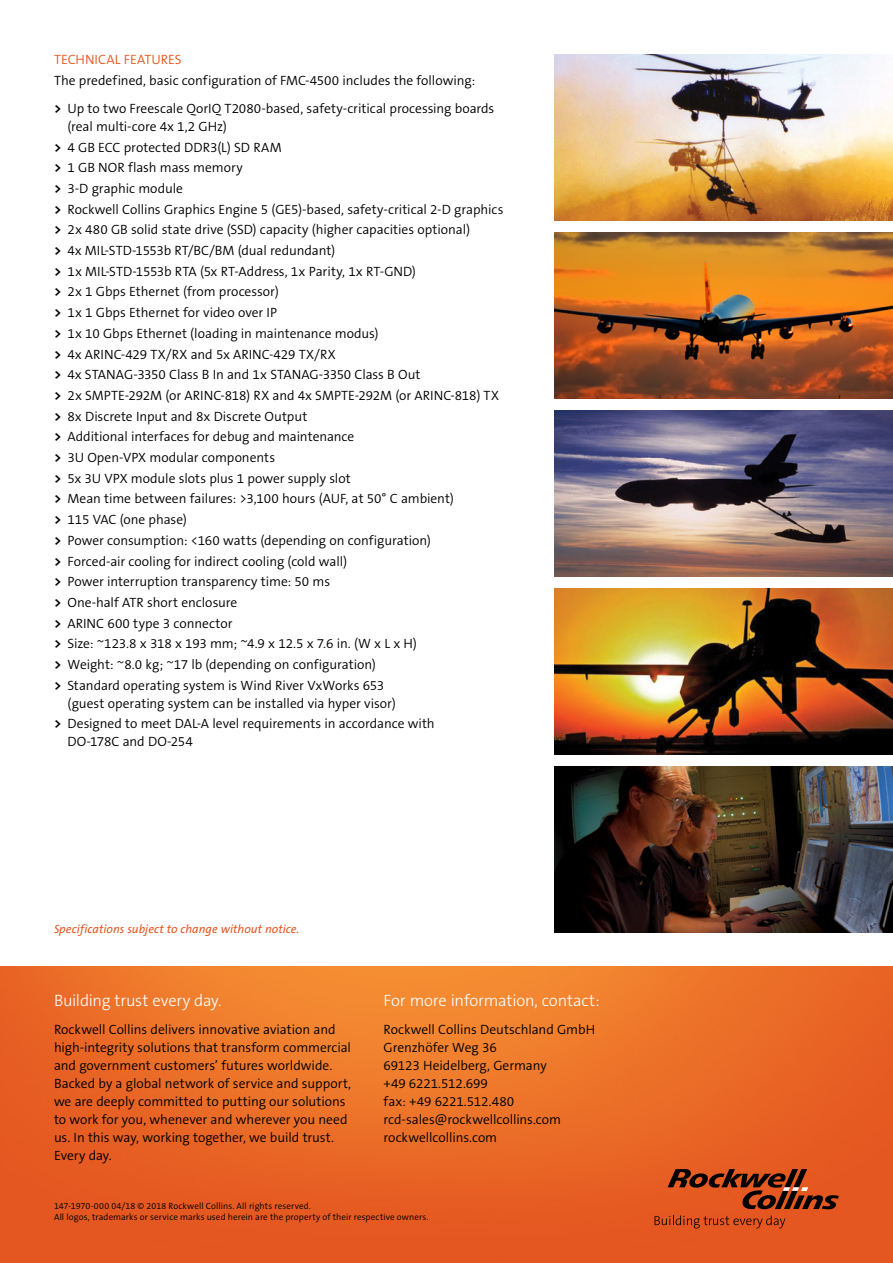
<style>
.page{position:relative;width:893px;height:1263px;background:#fff}
.page>*{position:absolute;margin:0;border:0;box-sizing:border-box;transform-origin:0 0}
.t1{font:300 16.5px "The Sans B3";letter-spacing:-.01em;color:#fff}
.t2{font:300 13.5px/20.7px "The Sans B4";letter-spacing:-.005em;color:#000}
.t3{font:300 13.5px "The Sans B4";color:#e45620}
.t4{font:italic 12px "The Sans B5 Plain";letter-spacing:.005em;color:#e45620}
.t5{font:300 9px/10.8px "The Sans B4";letter-spacing:.01em;color:#000}
.s1{font-family:"The Sans B7";font-weight:700}
</style>
<div class="page">
<img style="left:0;top:966px;width:893px;height:297px">
<svg style="left:655px;top:1215px;width:130px;height:13px;background:#c0491b"></svg>
<svg style="left:668px;top:1169px;width:171px;height:40px;background:#9d3e18"></svg>
<img style="left:554px;top:232px;width:339px;height:166px">
<img style="left:554px;top:54px;width:339px;height:166px">
<img style="left:554px;top:588px;width:339px;height:166px">
<img style="left:554px;top:410px;width:339px;height:166px">
<img style="left:554px;top:766px;width:339px;height:166px">
<p class="t3" style="left:54px;top:51px;width:129px">TECHNICAL FEATURES</p>
<p class="t2" style="left:54px;top:66px;width:442px;line-height:28px">The predefined, basic configuration of FMC-4500 includes the following:<br><span class="s1">&gt;</span> Up to two Freescale QorIQ T2080-based, safety-critical processing boards</p>
<p class="t2" style="left:54px;top:116px;width:451px;text-indent:14px">(real multi-core 4x 1,2 GHz)<br><span class="s1">&gt;</span> 4 GB ECC protected DDR3(L) SD RAM<br><span class="s1">&gt;</span> 1 GB NOR flash mass memory<br><span class="s1">&gt;</span> 3-D graphic module<br><span class="s1">&gt;</span> Rockwell Collins Graphics Engine 5 (GE5)-based, safety-critical 2-D graphics <span class="s1">&gt;</span> 2x 480 GB solid state drive (SSD) capacity (higher capacities optional)<br><span class="s1">&gt;</span> 4x MIL-STD-1553b RT/BC/BM (dual redundant)<br><span class="s1">&gt;</span> 1x MIL-STD-1553b RTA (5x RT-Address, 1x Parity, 1x RT-GND)<br><span class="s1">&gt;</span> 2x 1 Gbps Ethernet (from processor)<br><span class="s1">&gt;</span> 1x 1 Gbps Ethernet for video over IP<br><span class="s1">&gt;</span> 1x 10 Gbps Ethernet (loading in maintenance modus)<br><span class="s1">&gt;</span> 4x ARINC-429 TX/RX and 5x ARINC-429 TX/RX<br><span class="s1">&gt;</span> 4x STANAG-3350 Class B In and 1x STANAG-3350 Class B Out<br><span class="s1">&gt;</span> 2x SMPTE-292M (or ARINC-818) RX and 4x SMPTE-292M (or ARINC-818) TX <span class="s1">&gt;</span> 8x Discrete Input and 8x Discrete Output<br><span class="s1">&gt;</span> Additional interfaces for debug and maintenance<br><span class="s1">&gt;</span> 3U Open-VPX modular components<br><span class="s1">&gt;</span> 5x 3U VPX module slots plus 1 power supply slot<br><span class="s1">&gt;</span> Mean time between failures: &gt;3,100 hours (AUF, at 50° C ambient)<br><span class="s1">&gt;</span> 115 VAC (one phase)<br><span class="s1">&gt;</span> Power consumption: &lt;160 watts (depending on configuration)<br><span class="s1">&gt;</span> Forced-air cooling for indirect cooling (cold wall)<br><span class="s1">&gt;</span> Power interruption transparency time: 50 ms<br><span class="s1">&gt;</span> One-half ATR short enclosure<br><span class="s1">&gt;</span> ARINC 600 type 3 connector<br><span class="s1">&gt;</span> Size: ~123.8 x 318 x 193 mm; ~4.9 x 12.5 x 7.6 in. (W x L x H)<br><span class="s1">&gt;</span> Weight: ~8.0 kg; ~17 lb (depending on configuration)<br><span class="s1">&gt;</span> Standard operating system is Wind River VxWorks 653</p>
<p class="t2" style="left:54px;top:693px;width:382px;text-indent:14px">(guest operating system can be installed via hyper visor)<br><span class="s1">&gt;</span> Designed to meet DAL-A level requirements in accordance with</p>
<p class="t2" style="left:68px;top:732px;width:127px">DO-178C and DO-254</p>
<p class="t4" style="left:54px;top:921px;width:247px">Specifications subject to change without notice.</p>
<p class="t1" style="left:54px;top:990px;width:169px">Building trust every day.</p>
<p class="t2" style="left:54px;top:1020px;width:299px;line-height:18px">Rockwell Collins delivers innovative aviation and high-integrity solutions that transform commercial and government customers’ futures worldwide.<br>Backed by a global network of service and support, we are deeply committed to putting our solutions to work for you, whenever and wherever you need us. In this way, working together, we build trust.<br>Every day.</p>
<p class="t1" style="left:383px;top:990px;width:218px">For more information, contact:</p>
<p class="t2" style="left:383px;top:1020px;width:213px;line-height:18px">Rockwell Collins Deutschland GmbH<br>Grenzhöfer Weg 36<br>69123 Heidelberg, Germany<br>+49 6221.512.699<br>fax: +49 6221.512.480 rcd-sales@rockwellcollins.com rockwellcollins.com</p>
<p class="t5" style="left:54px;top:1200px;width:376px">147-1970-000 04/18 © 2018 Rockwell Collins. All rights reserved.<br>All logos, trademarks or service marks used herein are the property of their respective owners.</p>
</div>
